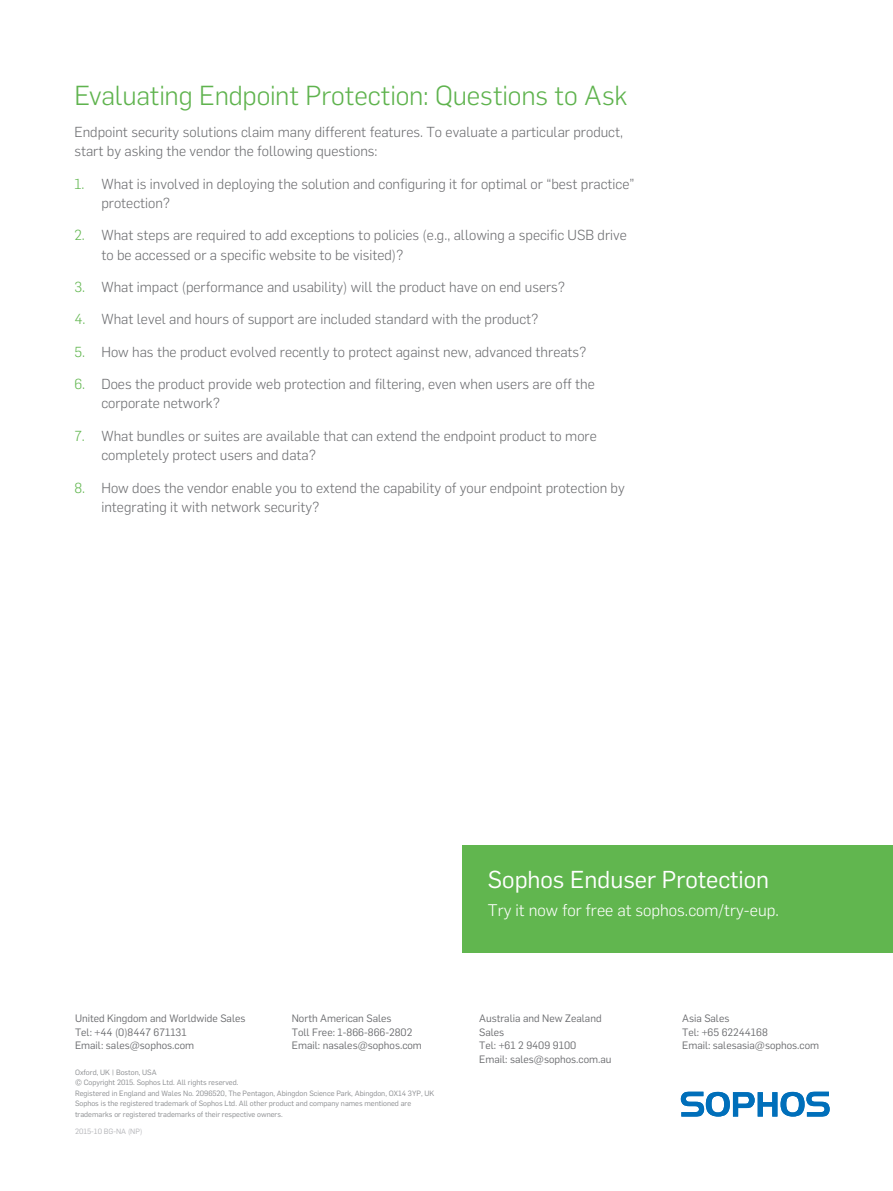
<style>
.page{position:relative;width:893px;height:1191px;background:#fff}
.page>*{position:absolute;margin:0;border:0;box-sizing:border-box;transform-origin:0 0}
.t1{font:300 27px "Flama";letter-spacing:-.005em;color:#5fb34e}
.t2{font:24px "Flama";color:#fff}
.t3{font:300 16.5px "Flama";color:#fff}
.t4{font:300 14.25px/19.5px "Flama";color:#6c6d70}
.t5{font:10.5px/13.5px "Flama";color:#6c6d70}
.t6{font:7.5px/10.5px "Flama";color:#8a8c8f}
.t7{font:7.5px "Flama";color:#b2b3b7}
.s1{color:#61b64f}
</style>
<div class="page">
<svg style="left:681px;top:1091px;width:149px;height:25px"></svg>
<div style="left:462px;top:845px;width:431px;height:108px;background:#61b64f"></div>
<h1 class="t1" style="left:74px;top:77px;width:554px">Evaluating Endpoint Protection: Questions to Ask</h1>
<p class="t4" style="left:74px;top:121px;width:550px">Endpoint security solutions claim many different features. To evaluate a particular product, start by asking the vendor the following questions:</p>
<p class="t4" style="left:101px;top:173px;width:535px;text-indent:-27px"><span class="s1">1.</span> What is involved in deploying the solution and configuring it for optimal or “best practice” protection?</p>
<p class="t4" style="left:101px;top:225px;width:527px;text-indent:-27px"><span class="s1">2.</span> What steps are required to add exceptions to policies (e.g., allowing a specific USB drive to be accessed or a specific website to be visited)?</p>
<p class="t4" style="left:74px;top:276px;width:492px"><span class="s1">3.</span> What impact (performance and usability) will the product have on end users?</p>
<p class="t4" style="left:74px;top:309px;width:466px"><span class="s1">4.</span> What level and hours of support are included standard with the product?</p>
<p class="t4" style="left:74px;top:341px;width:514px"><span class="s1">5.</span> How has the product evolved recently to protect against new, advanced threats?</p>
<p class="t4" style="left:101px;top:373px;width:495px;text-indent:-27px"><span class="s1">6.</span> Does the product provide web protection and filtering, even when users are off the corporate network?</p>
<p class="t4" style="left:101px;top:425px;width:497px;text-indent:-27px"><span class="s1">7.</span> What bundles or suites are available that can extend the endpoint product to more completely protect users and data?</p>
<p class="t4" style="left:101px;top:477px;width:525px;text-indent:-27px"><span class="s1">8.</span> How does the vendor enable you to extend the capability of your endpoint protection by integrating it with network security?</p>
<h2 class="t2" style="left:488px;top:863px;width:283px">Sophos Enduser Protection</h2>
<p class="t3" style="left:488px;top:899px;width:292px">Try it now for free at sophos.com/try-eup.</p>
<p class="t5" style="left:75px;top:1011px;width:172px">United Kingdom and Worldwide Sales<br>Tel: +44 (0)8447 671131<br>Email: sales@sophos.com</p>
<p class="t5" style="left:292px;top:1011px;width:132px">North American Sales<br>Toll Free: 1-866-866-2802<br>Email: nasales@sophos.com</p>
<p class="t5" style="left:479px;top:1011px;width:134px">Australia and New Zealand<br>Sales<br>Tel: +61 2 9409 9100<br>Email: sales@sophos.com.au</p>
<p class="t5" style="left:682px;top:1011px;width:139px">Asia Sales<br>Tel: +65 62244168<br>Email: salesasia@sophos.com</p>
<p class="t6" style="left:75px;top:1066px;width:361px">Oxford, UK | Boston, USA<br>© Copyright 2015. Sophos Ltd. All rights reserved.<br>Registered in England and Wales No. 2096520, The Pentagon, Abingdon Science Park, Abingdon, OX14 3YP, UK Sophos is the registered trademark of Sophos Ltd. All other product and company names mentioned are trademarks or registered trademarks of their respective owners.</p>
<p class="t7" style="left:75px;top:1126px;width:69px">2015-10 BG-NA (NP)</p>
</div>
